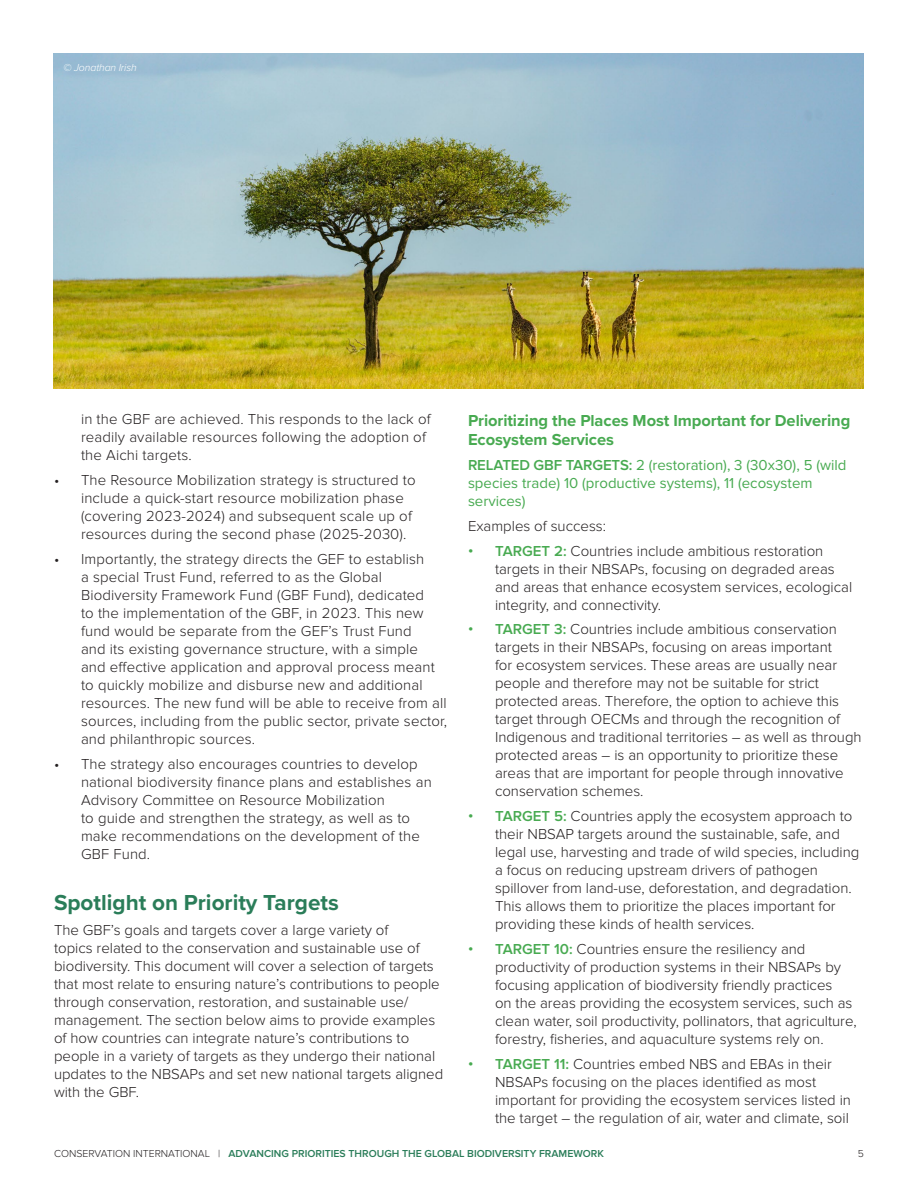
<style>
.page{position:relative;width:918px;height:1188px;background:#fff}
.page>*{position:absolute;margin:0;border:0;box-sizing:border-box;transform-origin:0 0}
.t1{font:700 22.5px "Proxima Nova";color:#2a7d59}
.t2{font:700 16.5px/19.8px "Proxima Nova";letter-spacing:-.005em;color:#48aa51}
.t3{font:300 15px/18px "Proxima Nova";color:#231f20}
.t4{font:15px/18px "Proxima Nova";color:#48aa51}
.t5{font:600 10.5px "Proxima Nova";color:#2a7d59}
.t6{font:italic 300 10.5px "Proxima Nova";letter-spacing:-.01em;color:#fff}
.t7{font:300 10.5px "Proxima Nova";color:#231f20}
.s1{font-weight:600}
.s2{font-weight:600;color:#48aa51}
.s3{font-weight:300;color:#231f20}
</style>
<div class="page">
<img style="left:54px;top:54px;width:810px;height:335px">
<p class="t6" style="left:63px;top:60px;width:75px">© Jonathan Irish</p>
<p class="t3" style="left:81px;top:411px;width:351px">in the GBF are achieved. This responds to the lack of readily available resources following the adoption of the Aichi targets.</p>
<p class="t3" style="left:81px;top:471px;width:336px;text-indent:-27px">• The Resource Mobilization strategy is structured to include a quick-start resource mobilization phase (covering 2023-2024) and subsequent scale up of resources during the second phase (2025-2030).</p>
<p class="t3" style="left:81px;top:550px;width:368px;text-indent:-27px">• Importantly, the strategy directs the GEF to establish<br>a special Trust Fund, referred to as the Global Biodiversity Framework Fund (GBF Fund), dedicated<br>to the implementation of the GBF, in 2023. This new fund would be separate from the GEF’s Trust Fund<br>and its existing governance structure, with a simple<br>and effective application and approval process meant to quickly mobilize and disburse new and additional resources. The new fund will be able to receive from all sources, including from the public sector, private sector, and philanthropic sources.</p>
<p class="t3" style="left:81px;top:755px;width:352px;text-indent:-27px">• The strategy also encourages countries to develop national biodiversity finance plans and establishes an<br>Advisory Committee on Resource Mobilization</p>
<p class="t3" style="left:81px;top:809px;width:340px">to guide and strengthen the strategy, as well as to make recommendations on the development of the<br>GBF Fund.</p>
<p class="t1" style="left:54px;top:886px;width:286px">Spotlight on Priority Targets</p>
<p class="t3" style="left:54px;top:921px;width:391px">The GBF’s goals and targets cover a large variety of<br>topics related to the conservation and sustainable use of biodiversity. This document will cover a selection of targets that most relate to ensuring nature’s contributions to people through conservation, restoration, and sustainable use/ management. The section below aims to provide examples of how countries can integrate nature’s contributions to people in a variety of targets as they undergo their national updates to the NBSAPs and set new national targets aligned with the GBF.</p>
<p class="t2" style="left:468px;top:410px;width:384px">Prioritizing the Places Most Important for Delivering<br>Ecosystem Services</p>
<p class="t4" style="left:468px;top:455px;width:380px"><span class="s1">RELATED GBF TARGETS:</span> 2 (restoration), 3 (30x30), 5 (wild species trade) 10 (productive systems), 11 (ecosystem services)</p>
<p class="t3" style="left:468px;top:517px;width:140px">Examples of success:</p>
<p class="t3" style="left:495px;top:542px;width:359px;text-indent:-27px"><span class="s2">• TARGET 2:</span> Countries include ambitious restoration targets in their NBSAPs, focusing on degraded areas and areas that enhance ecosystem services, ecological integrity, and connectivity.</p>
<p class="t3" style="left:495px;top:621px;width:368px;text-indent:-27px"><span class="s2">• TARGET 3:</span> Countries include ambitious conservation targets in their NBSAPs, focusing on areas important<br>for ecosystem services. These areas are usually near people and therefore may not be suitable for strict protected areas. Therefore, the option to achieve this target through OECMs and through the recognition of Indigenous and traditional territories – as well as through protected areas – is an opportunity to prioritize these areas that are important for people through innovative conservation schemes.</p>
<p class="t3" style="left:495px;top:807px;width:366px;text-indent:-27px"><span class="s2">• TARGET 5:</span> Countries apply the ecosystem approach to their NBSAP targets around the sustainable, safe, and legal use, harvesting and trade of wild species, including a focus on reducing upstream drivers of pathogen spillover from land-use, deforestation, and degradation.<br>This allows them to prioritize the places important for providing these kinds of health services.</p>
<p class="t3" style="left:495px;top:940px;width:363px;text-indent:-27px"><span class="s2">• TARGET 10:</span> Countries ensure the resiliency and productivity of production systems in their NBSAPs by focusing application of biodiversity friendly practices<br>on the areas providing the ecosystem services, such as clean water, soil productivity, pollinators, that agriculture, forestry, fisheries, and aquaculture systems rely on.</p>
<p class="t3" style="left:495px;top:1055px;width:358px;text-indent:-27px"><span class="s2">• TARGET 11:</span> Countries embed NBS and EBAs in their NBSAPs focusing on the places identified as most important for providing the ecosystem services listed in the target – the regulation of air, water and climate, soil</p>
<p class="t5" style="left:54px;top:1148px;width:551px"><span class="s3">CONSERVATION INTERNATIONAL |</span> ADVANCING PRIORITIES THROUGH THE GLOBAL BIODIVERSITY FRAMEWORK</p>
<p class="t7" style="left:858px;top:1148px;width:8px">5</p>
</div>
